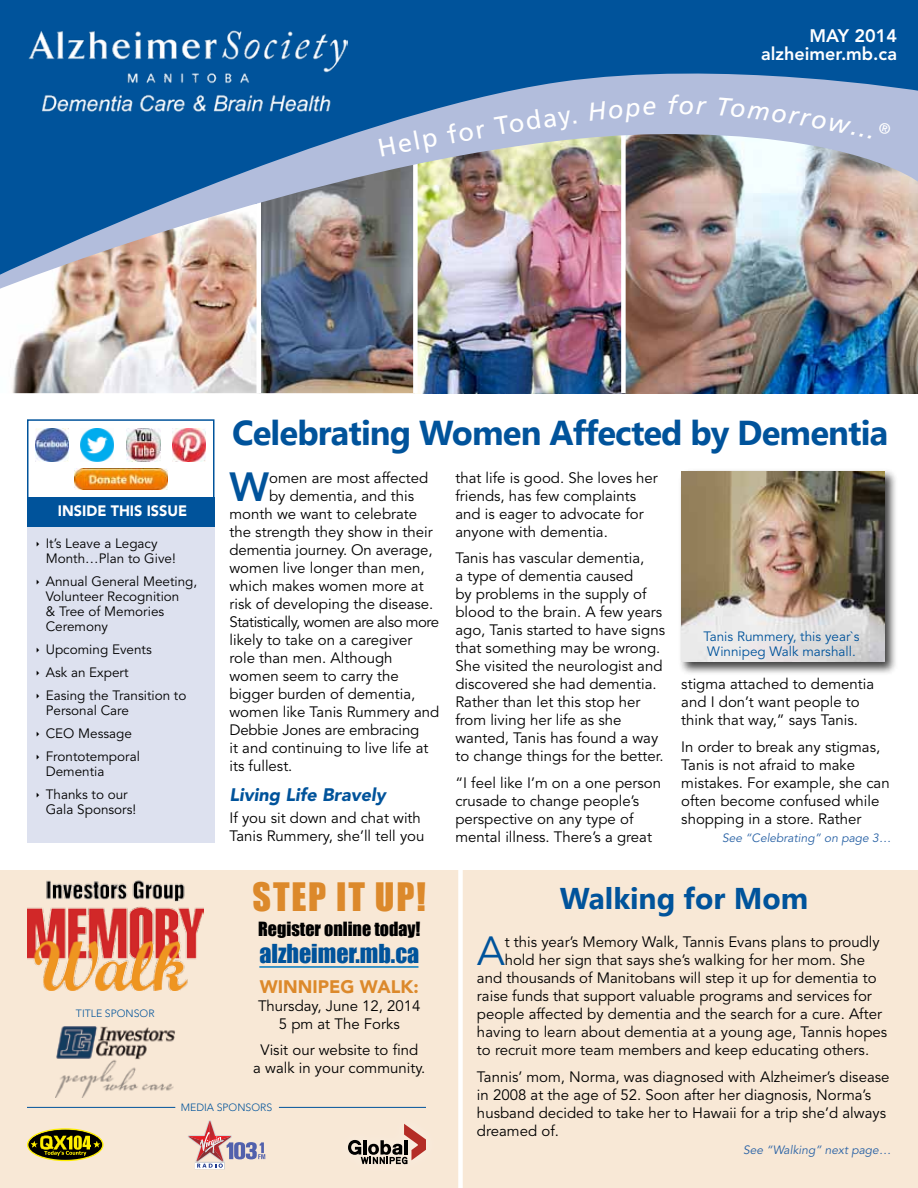
<style>
.page{position:relative;width:918px;height:1188px;background:#fff}
.page>*{position:absolute;margin:0;border:0;box-sizing:border-box;transform-origin:0 0}
.t1{font:800 40.35px "Avenir LT Std";color:#00539b}
.t2{font:40.35px "Avenir LT Std";color:#00539b}
.t3{font:36px "Impact";letter-spacing:.05em;color:#dc892b}
.t4{font:700 34.5px "Segoe UI";letter-spacing:-.025em;color:#00539b}
.t5{font:700 30px "Segoe UI";color:#00539b}
.t6{font:25.5px "Frutiger LT Std";color:#fff}
.t7{font:italic 25.5px "Frutiger LT Std";color:#fff}
.t8{font:24px "Impact";color:#00539b}
.t9{font:800 18px/18px "Avenir LT Std";color:#fff;text-align:right}
.t10{font:18px "Impact";color:#000}
.t11{font:italic 900 18px "Avenir LT Std";color:#00539b}
.t12{font:900 18px "Avenir LT Std";color:#dc892b}
.t13{font:15px/18px "Avenir LT Std";color:#000}
.t14{font:15px "Avenir LT Std";letter-spacing:-.03em;color:#000}
.t15{font:900 15px "Avenir LT Std";color:#fff;scale:.96 1}
.t16{font:13.5px/23.1px "Avenir LT Std";color:#000}
.t17{font:13.5px/15px "Avenir LT Std";color:#00539b}
.t18{font:italic 12px "Avenir LT Std";color:#2962a5}
.t19{font:300 10.5px "Avenir LT Std";color:#00539b}
</style>
<div class="page">
<div style="left:27px;top:419px;width:187px;height:84px;border:2px solid #00539b"></div>
<div style="left:0;top:870px;width:918px;height:318px;background:#f8e8d6"></div>
<div style="left:0;top:0;width:918px;height:389px;background:#00539b"></div>
<img style="left:28px;top:30px;width:319px;height:29px">
<img style="left:261px;top:289px;width:152px;height:104px">
<img style="left:0;top:289px;width:257px;height:104px">
<img style="left:418px;top:289px;width:203px;height:104px">
<img style="left:626px;top:289px;width:292px;height:104px">
<div style="left:621px;top:131px;width:5px;height:262px;background:#fff"></div>
<div style="left:413px;top:160px;width:5px;height:233px;background:#fff"></div>
<hr style="left:257px;top:191px;width:4px;height:202px;background:#fff">
<img style="left:0;top:59px;width:918px;height:230px">
<div style="left:678px;top:468px;width:220px;height:208px;background:#000;opacity:.75"></div>
<img style="left:681px;top:471px;width:203px;height:191px">
<div style="left:27px;top:511px;width:187px;height:331px;background:#dde1ef"></div>
<img style="left:55px;top:1026px;width:120px;height:72px">
<svg style="left:348px;top:1124px;width:78px;height:40px"></svg>
<svg style="left:27px;top:1128px;width:77px;height:33px"></svg>
<svg style="left:188px;top:1120px;width:77px;height:49px"></svg>
<img style="left:27px;top:880px;width:177px;height:110px">
<div style="left:458px;top:869px;width:5px;height:319px;background:#fff"></div>
<hr style="left:27px;top:1107px;width:148px;height:1px;background:#00539b">
<hr style="left:279px;top:1107px;width:147px;height:1px;background:#00539b">
<svg style="left:74px;top:470px;width:1px;height:18px"></svg>
<img style="left:75px;top:469px;width:92px;height:21px">
<img style="left:35px;top:428px;width:33px;height:33px">
<img style="left:172px;top:428px;width:34px;height:33px">
<img style="left:81px;top:428px;width:33px;height:33px">
<img style="left:127px;top:428px;width:33px;height:33px">
<div style="left:27px;top:497px;width:187px;height:29px;background:#00539b"></div>
<hr style="left:259px;top:966px;width:159px;height:2px;background:#007bc3">
<div style="left:509px;top:109px;width:68px;height:24px;background:#b2bddc"></div>
<svg style="left:588px;top:101px;width:68px;height:21px"></svg>
<svg style="left:680px;top:101px;width:27px;height:14px"></svg>
<div style="left:718px;top:98px;width:154px;height:41px;background:#b2bddc"></div>
<svg style="left:878px;top:122px;width:13px;height:13px"></svg>
<h3 class="t6" style="left:445px;top:120px;width:64px;rotate:-10deg">for T</h3>
<h3 class="t6" style="left:375px;top:133px;width:61px;rotate:-11deg">Help</h3>
<h3 class="t7" style="left:667px;top:90px;width:11px">f</h3>
<p class="t9" style="left:761px;top:27px;width:137px">May 2014 alzheimer.mb.ca</p>
<p class="t15" style="left:58px;top:502px;width:136px">INSIDE THIS ISSUE</p>
<p class="t16" style="left:46px;top:536px;width:132px;line-height:15px">It’s Leave a Legacy<br>Month…Plan to Give!</p>
<p class="t16" style="left:46px;top:574px;width:153px;line-height:15px">Annual General Meeting,<br>Volunteer Recognition<br>&amp; Tree of Memories<br>Ceremony</p>
<p class="t16" style="left:46px;top:638px;width:142px">Upcoming Events<br>Ask an Expert<br>Easing the Transition to</p>
<p class="t16" style="left:46px;top:699px;width:96px">Personal Care<br>CEO Message<br>Frontotemporal</p>
<p class="t16" style="left:46px;top:760px;width:84px">Dementia<br>Thanks to our</p>
<p class="t16" style="left:46px;top:799px;width:92px">Gala Sponsors!</p>
<h3 class="t4" style="left:232px;top:408px;width:658px">Celebrating Women Affected by Dementia</h3>
<h1 class="t1" style="left:230px;top:463px;width:41px">W</h1>
<p class="t13" style="left:269px;top:469px;width:161px">omen are most affected</p>
<p class="t13" style="left:269px;top:487px;width:147px">by dementia, and this</p>
<p class="t13" style="left:229px;top:505px;width:189px">month we want to celebrate</p>
<p class="t13" style="left:229px;top:523px;width:205px">the strength they show in their</p>
<p class="t13" style="left:229px;top:541px;width:205px">dementia journey. On average,</p>
<p class="t13" style="left:229px;top:559px;width:197px">women live longer than men,</p>
<p class="t13" style="left:229px;top:577px;width:196px">which makes women more at</p>
<p class="t13" style="left:229px;top:595px;width:205px">risk of developing the disease.</p>
<p class="t14" style="left:229px;top:613px;width:211px">Statistically, women are also more</p>
<p class="t13" style="left:229px;top:631px;width:185px">likely to take on a caregiver</p>
<p class="t13" style="left:229px;top:649px;width:165px">role than men. Although</p>
<p class="t13" style="left:229px;top:667px;width:171px">women seem to carry the</p>
<p class="t13" style="left:229px;top:685px;width:187px">bigger burden of dementia,</p>
<p class="t13" style="left:229px;top:703px;width:211px">women like Tanis Rummery and</p>
<p class="t13" style="left:229px;top:721px;width:191px">Debbie Jones are embracing</p>
<p class="t13" style="left:229px;top:739px;width:201px">it and continuing to live life at</p>
<p class="t13" style="left:229px;top:757px;width:64px">its fullest.</p>
<p class="t11" style="left:230px;top:784px;width:158px">Living Life Bravely</p>
<p class="t13" style="left:230px;top:809px;width:197px">If you sit down and chat with<br>Tanis Rummery, she’ll tell you</p>
<h2 class="t3" style="left:253px;top:869px;width:175px">STEP IT UP!</h2>
<p class="t13" style="left:455px;top:469px;width:204px">that life is good. She loves her friends, has few complaints and is eager to advocate for anyone with dementia.</p>
<p class="t13" style="left:455px;top:549px;width:211px">Tanis has vascular dementia,<br>a type of dementia caused<br>by problems in the supply of blood to the brain. A few years ago, Tanis started to have signs that something may be wrong.<br>She visited the neurologist and discovered she had dementia.<br>Rather than let this stop her from living her life as she wanted, Tanis has found a way to change things for the better.</p>
<p class="t13" style="left:455px;top:774px;width:207px">“I feel like I’m on a one person crusade to change people’s perspective on any type of mental illness. There’s a great</p>
<p class="t17" style="left:704px;top:629px;width:158px">Tanis Rummery, this year`s<br>Winnipeg Walk marshall.</p>
<p class="t13" style="left:681px;top:676px;width:195px">stigma attached to dementia and I don’t want people to think that way,” says Tanis.</p>
<p class="t13" style="left:681px;top:738px;width:210px">In order to break any stigmas,<br>Tanis is not afraid to make mistakes. For example, she can often become confused while shopping in a store. Rather</p>
<p class="t18" style="left:722px;top:831px;width:170px">See “Celebrating” on page 3…</p>
<h3 class="t5" style="left:560px;top:876px;width:250px">Walking for Mom</h3>
<p class="t19" style="left:76px;top:1007px;width:80px">TITLE SPONSOR</p>
<p class="t10" style="left:258px;top:915px;width:164px">Register online today!</p>
<h3 class="t8" style="left:259px;top:935px;width:162px">alzheimer.mb.ca</h3>
<p class="t12" style="left:260px;top:975px;width:160px">WINNIPEG WALK:</p>
<p class="t13" style="left:258px;top:997px;width:164px;text-align:center">Thursday, June 12, 2014<br>5 pm at The Forks</p>
<p class="t13" style="left:253px;top:1041px;width:174px;text-align:center">Visit our website to find<br>a walk in your community.</p>
<p class="t19" style="left:181px;top:1101px;width:92px">MEDIA SPONSORS</p>
<h1 class="t2" style="left:477px;top:928px;width:29px">A</h1>
<p class="t13" style="left:505px;top:934px;width:377px">t this year’s Memory Walk, Tannis Evans plans to proudly</p>
<p class="t13" style="left:505px;top:952px;width:362px">hold her sign that says she’s walking for her mom. She</p>
<p class="t13" style="left:477px;top:970px;width:401px">and thousands of Manitobans will step it up for dementia to</p>
<p class="t13" style="left:477px;top:988px;width:396px">raise funds that support valuable programs and services for</p>
<p class="t13" style="left:477px;top:1006px;width:407px">people affected by dementia and the search for a cure. After</p>
<p class="t13" style="left:477px;top:1024px;width:412px">having to learn about dementia at a young age, Tannis hopes</p>
<p class="t13" style="left:477px;top:1042px;width:394px">to recruit more team members and keep educating others.</p>
<p class="t13" style="left:477px;top:1068px;width:414px">Tannis’ mom, Norma, was diagnosed with Alzheimer’s disease in 2008 at the age of 52. Soon after her diagnosis, Norma’s husband decided to take her to Hawaii for a trip she’d always dreamed of.</p>
<p class="t18" style="left:743px;top:1143px;width:149px">See “Walking” next page…</p>
</div>
